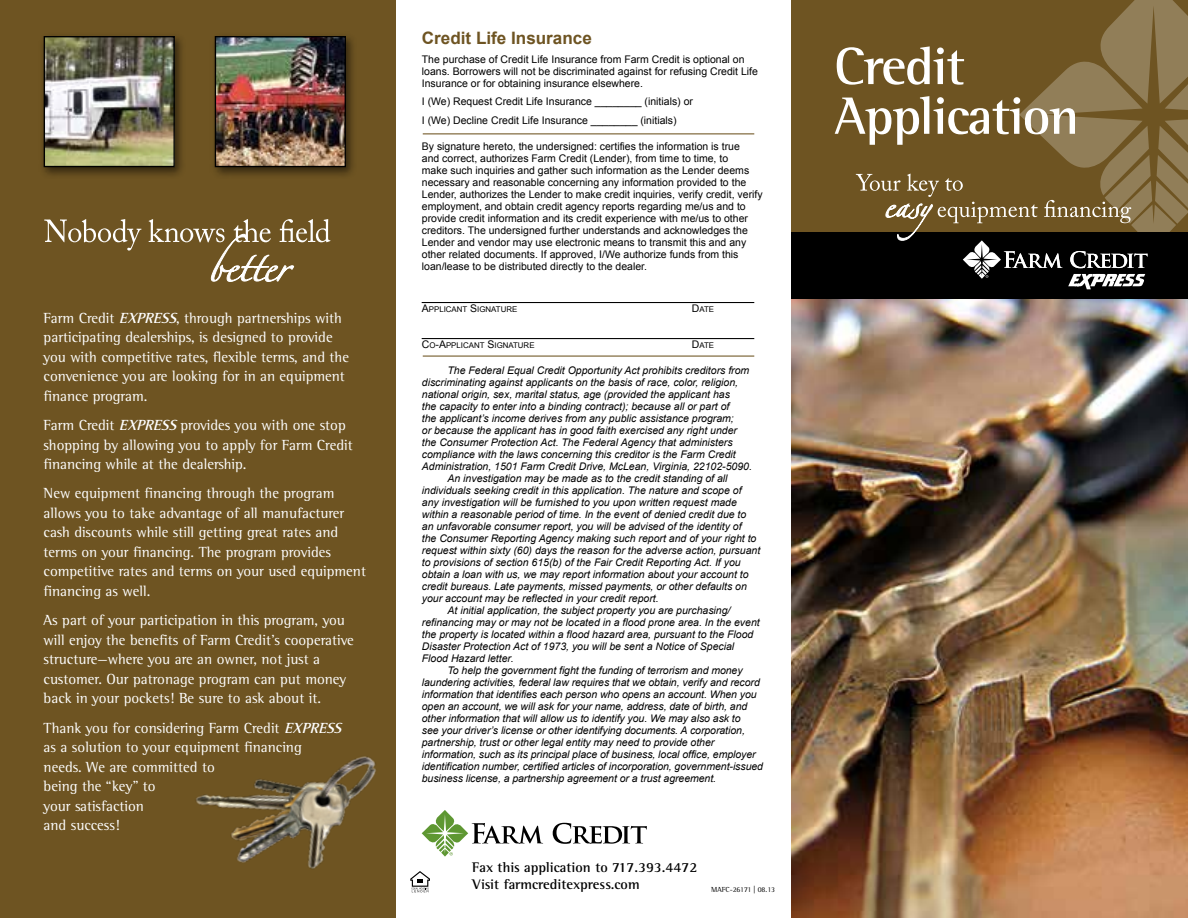
<style>
.page{position:relative;width:1188px;height:918px;background:#fff}
.page>*{position:absolute;margin:0;border:0;box-sizing:border-box;transform-origin:0 0}
.t1{font:700 53.85px/49.7px "Rotis Semi Serif Std";letter-spacing:-.025em;color:#fff}
.t2{font:700 17.1px "Arial";color:#6e5422}
.t3{font:15px/19.5px "Rotis Semi Serif Std";color:#fff}
.t4{font:700 14.25px/17.1px "Rotis Semi Serif Std";color:#000}
.t5{font:italic 10.5px "Arial";color:#000}
.t6{font:10.5px/12px "Arial";color:#000}
.t7{font:7.8px "Arial";color:#000}
.t8{font:7.5px "Rotis Semi Serif Std";color:#000}
.s1{font-weight:700;font-style:italic}
.s2{font-size:10.5px}
</style>
<div class="page">
<div style="left:792px;top:0;width:396px;height:233px;background:#6e5422"></div>
<img style="left:792px;top:299px;width:396px;height:619px">
<svg style="left:410px;top:871px;width:20px;height:21px"></svg>
<div style="left:792px;top:232px;width:396px;height:67px;background:#000"></div>
<div style="left:0;top:0;width:395px;height:918px;background:#6e5422"></div>
<div style="left:39px;top:31px;width:147px;height:147px;background:#000;opacity:.55"></div>
<img style="left:46px;top:38px;width:127px;height:127px">
<div style="left:44px;top:36px;width:131px;height:131px;border:1px solid #000"></div>
<svg style="left:44px;top:219px;width:286px;height:63px"></svg>
<img style="left:196px;top:733px;width:200px;height:163px">
<svg style="left:553px;top:823px;width:94px;height:21px"></svg>
<svg style="left:422px;top:810px;width:121px;height:47px"></svg>
<hr style="left:423px;top:133px;width:331px;height:1px;background:#6e5422">
<hr style="left:423px;top:356px;width:331px;height:1px;background:#6e5422">
<hr style="left:422px;top:338px;width:332px;height:1px;background:#000">
<hr style="left:422px;top:302px;width:332px;height:1px;background:#000">
<div style="left:210px;top:31px;width:147px;height:147px;background:#000;opacity:.55"></div>
<img style="left:217px;top:38px;width:127px;height:127px">
<div style="left:215px;top:36px;width:131px;height:131px;border:1px solid #000"></div>
<svg style="left:856px;top:0;width:332px;height:289px"></svg>
<h3 class="t3" style="left:44px;top:308px;width:307px">Farm Credit <span class="s1">EXPRESS</span>, through partnerships with participating dealerships, is designed to provide you with competitive rates, flexible terms, and the convenience you are looking for in an equipment finance program.</h3>
<h3 class="t3" style="left:44px;top:415px;width:311px">Farm Credit <span class="s1">EXPRESS</span>provides you with one stop shopping by allowing you to apply for Farm Credit financing while at the dealership.</h3>
<p class="t3" style="left:44px;top:484px;width:324px">New equipment financing through the program allows you to take advantage of all manufacturer cash discounts while still getting great rates and terms on your financing. The program provides competitive rates and terms on your used equipment financing as well.</p>
<p class="t3" style="left:44px;top:611px;width:312px">As part of your participation in this program, you will enjoy the benefits of Farm Credit’s cooperative structure—where you are an owner, not just a customer. Our patronage program can put money back in your pockets! Be sure to ask about it.</p>
<h3 class="t3" style="left:44px;top:718px;width:304px">Thank you for considering Farm Credit <span class="s1">EXPRESS </span>as a solution to your equipment financing<br>needs. We are committed to<br>being the “key” to<br>your satisfaction<br>and success!</h3>
<h2 class="t2" style="left:422px;top:27px;width:172px">Credit Life Insurance</h2>
<p class="t6" style="left:422px;top:53px;width:338px">The purchase of Credit Life Insurance from Farm Credit is optional on loans. Borrowers will not be discriminated against for refusing Credit Life<br>Insurance or for obtaining insurance elsewhere.</p>
<p class="t6" style="left:422px;top:93px;width:273px;line-height:18.8px">I (We) Request Credit Life Insurance ________ (initials) or<br>I (We) Decline Credit Life Insurance ________ (initials)</p>
<p class="t6" style="left:422px;top:140px;width:342px">By signature hereto, the undersigned: certifies the information is true<br>and correct, authorizes Farm Credit (Lender), from time to time, to<br>make such inquiries and gather such information as the Lender deems necessary and reasonable concerning any information provided to the Lender, authorizes the Lender to make credit inquiries, verify credit, verify employment, and obtain credit agency reports regarding me/us and to provide credit information and its credit experience with me/us to other creditors. The undersigned further understands and acknowledges the Lender and vendor may use electronic means to transmit this and any other related documents. If approved, I/We authorize funds from this loan/lease to be distributed directly to the dealer.</p>
<p class="t7" style="left:422px;top:305px;width:97px"><span class="s2">A</span>PPLICANT <span class="s2">S</span>IGNATURE</p>
<p class="t7" style="left:692px;top:305px;width:24px"><span class="s2">D</span>ATE</p>
<p class="t7" style="left:422px;top:341px;width:114px"><span class="s2">C</span>O<span class="s2">-A</span>PPLICANT <span class="s2">S</span>IGNATURE</p>
<p class="t7" style="left:692px;top:341px;width:24px"><span class="s2">D</span>ATE</p>
<p class="t5" style="left:448px;top:363px;width:303px">The Federal Equal Credit Opportunity Act prohibits creditors from</p>
<p class="t5" style="left:422px;top:375px;width:318px">discriminating against applicants on the basis of race, color, religion,</p>
<p class="t5" style="left:422px;top:387px;width:310px">national origin, sex, marital status, age (provided the applicant has</p>
<p class="t5" style="left:422px;top:399px;width:309px">the capacity to enter into a binding contract); because all or part of</p>
<p class="t5" style="left:422px;top:411px;width:314px">the applicant’s income derives from any public assistance program;</p>
<p class="t5" style="left:422px;top:423px;width:317px">or because the applicant has in good faith exercised any right under</p>
<p class="t5" style="left:422px;top:435px;width:312px">the Consumer Protection Act. The Federal Agency that administers</p>
<p class="t5" style="left:422px;top:447px;width:315px">compliance with the laws concerning this creditor is the Farm Credit</p>
<p class="t5" style="left:422px;top:459px;width:332px">Administration, 1501 Farm Credit Drive, McLean, Virginia, 22102-5090.</p>
<p class="t5" style="left:448px;top:471px;width:282px">An investigation may be made as to the credit standing of all</p>
<p class="t5" style="left:422px;top:483px;width:321px">individuals seeking credit in this application. The nature and scope of</p>
<p class="t5" style="left:422px;top:495px;width:317px">any investigation will be furnished to you upon written request made</p>
<p class="t5" style="left:422px;top:507px;width:326px">within a reasonable period of time. In the event of denied credit due to</p>
<p class="t5" style="left:422px;top:519px;width:321px">an unfavorable consumer report, you will be advised of the identity of</p>
<p class="t5" style="left:422px;top:531px;width:336px">the Consumer Reporting Agency making such report and of your right to</p>
<p class="t5" style="left:422px;top:543px;width:340px">request within sixty (60) days the reason for the adverse action, pursuant</p>
<p class="t5" style="left:422px;top:555px;width:320px">to provisions of section 615(b) of the Fair Credit Reporting Act. If you</p>
<p class="t5" style="left:422px;top:567px;width:328px">obtain a loan with us, we may report information about your account to</p>
<p class="t5" style="left:422px;top:579px;width:327px">credit bureaus. Late payments, missed payments, or other defaults on</p>
<p class="t5" style="left:422px;top:591px;width:238px">your account may be reflected in your credit report.</p>
<p class="t5" style="left:448px;top:604px;width:285px">At initial application, the subject property you are purchasing/</p>
<p class="t5" style="left:422px;top:616px;width:339px">refinancing may or may not be located in a flood prone area. In the event</p>
<p class="t5" style="left:422px;top:628px;width:333px">the property is located within a flood hazard area, pursuant to the Flood</p>
<p class="t5" style="left:422px;top:640px;width:314px">Disaster Protection Act of 1973, you will be sent a Notice of Special</p>
<p class="t5" style="left:422px;top:652px;width:93px">Flood Hazard letter.</p>
<p class="t5" style="left:448px;top:664px;width:297px">To help the government fight the funding of terrorism and money</p>
<p class="t5" style="left:422px;top:676px;width:339px">laundering activities, federal law requires that we obtain, verify and record</p>
<p class="t5" style="left:422px;top:688px;width:336px">information that identifies each person who opens an account. When you</p>
<p class="t5" style="left:422px;top:700px;width:327px">open an account, we will ask for your name, address, date of birth, and</p>
<p class="t5" style="left:422px;top:712px;width:320px">other information that will allow us to identify you. We may also ask to</p>
<p class="t5" style="left:422px;top:724px;width:325px">see your driver’s license or other identifying documents. A corporation,</p>
<p class="t5" style="left:422px;top:736px;width:294px">partnership, trust or other legal entity may need to provide other</p>
<p class="t5" style="left:422px;top:748px;width:335px">information, such as its principal place of business, local office, employer</p>
<p class="t5" style="left:422px;top:760px;width:343px">identification number, certified articles of incorporation, government-issued</p>
<p class="t5" style="left:422px;top:772px;width:296px">business license, a partnership agreement or a trust agreement.</p>
<h3 class="t4" style="left:472px;top:859px;width:226px">Fax this application to 717.393.4472<br>Visit farmcreditexpress.com</h3>
<p class="t8" style="left:711px;top:885px;width:65px">MAFC-26171 | 08.13</p>
<h1 class="t1" style="left:834px;top:41px;width:247px">Credit<br>Application</h1>
</div>
